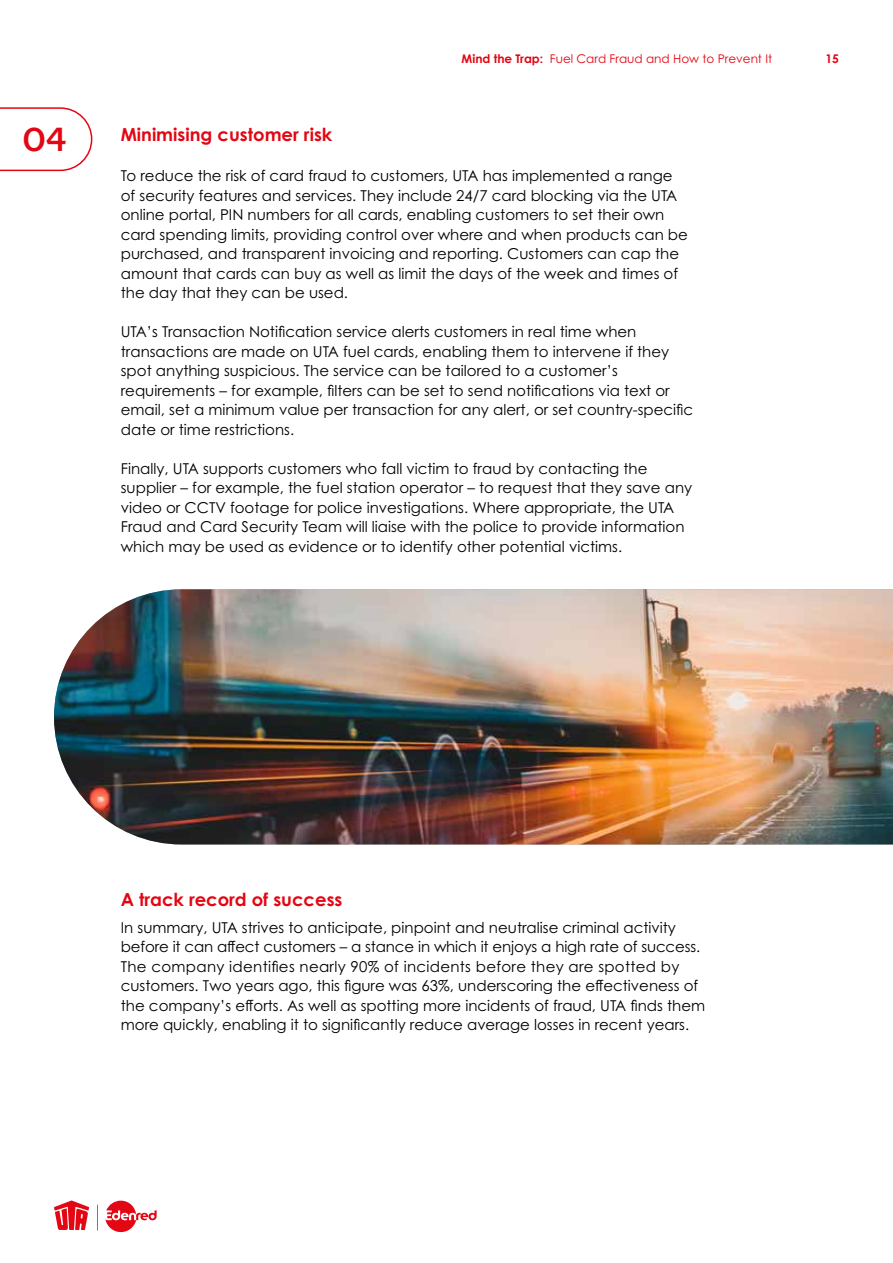
<style>
.page{position:relative;width:893px;height:1263px;background:#fff}
.page>*{position:absolute;margin:0;border:0;box-sizing:border-box;transform-origin:0 0}
.t1{font:33px "Edenred";color:#e30613}
.t2{font:700 18px "Century Gothic Pro";color:#e30613}
.t3{font:15px/19.5px "Century Gothic Pro";color:#000}
.t4{font:12px "Century Gothic Pro";color:#e30613}
.t5{font:700 12px "Century Gothic Pro";color:#e30613}
.s1{font-weight:700}
</style>
<div class="page">
<svg style="left:54px;top:1200px;width:35px;height:30px"></svg>
<svg style="left:105px;top:1201px;width:52px;height:31px"></svg>
<svg style="left:97px;top:1204px;width:1px;height:27px"></svg>
<svg style="left:0;top:107px;width:92px;height:64px"></svg>
<img style="left:54px;top:589px;width:839px;height:255px">
<h1 class="t1" style="left:23px;top:117px;width:45px">04</h1>
<p class="t2" style="left:121px;top:123px;width:213px">Minimising customer risk</p>
<p class="t4" style="left:462px;top:51px;width:312px"><span class="s1">Mind the Trap:</span> Fuel Card Fraud and How to Prevent It</p>
<p class="t5" style="left:825px;top:51px;width:15px">15</p>
<p class="t3" style="left:121px;top:166px;width:569px">To reduce the risk of card fraud to customers, UTA has implemented a range of security features and services. They include 24/7 card blocking via the UTA online portal, PIN numbers for all cards, enabling customers to set their own card spending limits, providing control over where and when products can be purchased, and transparent invoicing and reporting. Customers can cap the amount that cards can buy as well as limit the days of the week and times of the day that they can be used.</p>
<p class="t3" style="left:121px;top:322px;width:574px">UTA’s Transaction Notification service alerts customers in real time when transactions are made on UTA fuel cards, enabling them to intervene if they spot anything suspicious. The service can be tailored to a customer’s requirements – for example, filters can be set to send notifications via text or email, set a minimum value per transaction for any alert, or set country-specific date or time restrictions.</p>
<p class="t3" style="left:121px;top:458px;width:573px">Finally, UTA supports customers who fall victim to fraud by contacting the supplier – for example, the fuel station operator – to request that they save any video or CCTV footage for police investigations. Where appropriate, the UTA Fraud and Card Security Team will liaise with the police to provide information which may be used as evidence or to identify other potential victims.</p>
<p class="t2" style="left:121px;top:888px;width:223px">A track record of success</p>
<p class="t3" style="left:121px;top:917px;width:586px">In summary, UTA strives to anticipate, pinpoint and neutralise criminal activity before it can affect customers – a stance in which it enjoys a high rate of success.<br>The company identifies nearly 90% of incidents before they are spotted by customers. Two years ago, this figure was 63%, underscoring the effectiveness of the company’s efforts. As well as spotting more incidents of fraud, UTA finds them more quickly, enabling it to significantly reduce average losses in recent years.</p>
</div>
